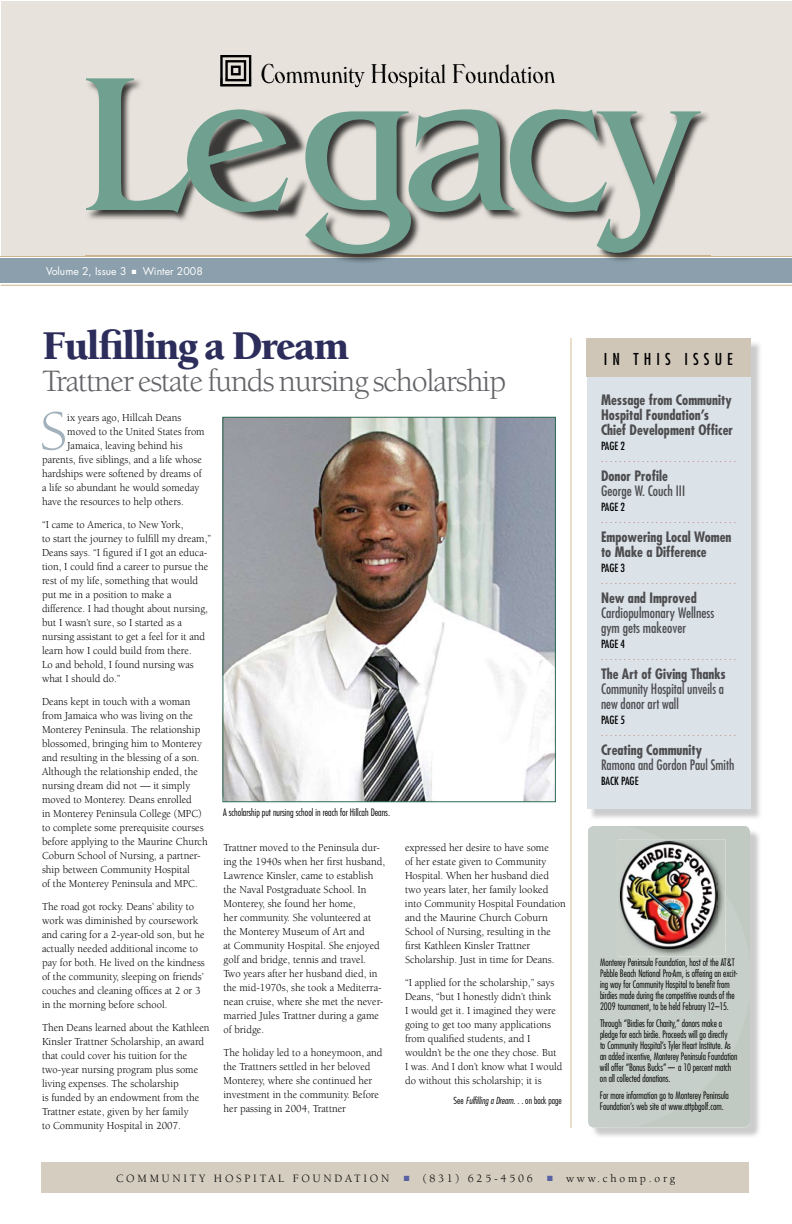
<style>
.page{position:relative;width:792px;height:1224px;background:#fff}
.page>*{position:absolute;margin:0;border:0;box-sizing:border-box;transform-origin:0 0}
.t1{font:200px "Benguiat";letter-spacing:-.06em;color:#6fa090}
.t2{font:57.6px "Berkeley";color:#a2b1bb}
.t3{font:900 42px "Berkeley";letter-spacing:-.04em;color:#2c2d5b}
.t4{font:32px "Berkeley";letter-spacing:-.04em;color:#636467}
.t5{font:28.3px "Windsor Lgt Cnd";color:#000}
.t6{font:condensed 16px "Futura";letter-spacing:.32em;color:#000}
.t7{font:700 condensed 14px/15px "Futura";color:#4d4d4f}
.t8{font:condensed 14px/15px "Futura";color:#4d4d4f}
.t9{font:11.5px "Berkeley";letter-spacing:.24em;color:#000}
.t10{font:11px/14px "Berkeley";color:#000;scale:.96 1}
.t11{font:300 condensed 11px "Futura";color:#c18276}
.t12{font:condensed 11px "Futura";color:#000}
.t13{font:10.5px "Futura";color:#fff}
.t14{font:300 condensed 10px/11px "Futura";color:#000;scale:.95 1}
.t15{font:300 condensed 10px "Futura";color:#000}
.t16{font:italic 300 condensed 9.5px "Futura";color:#000}
.s1{font-style:normal}
.s2{color:#5962a3}
</style>
<div class="page">
<img style="left:592px;top:831px;width:167px;height:305px">
<div style="left:588px;top:826px;width:162px;height:301px;background:#c6cfc9"></div>
<div style="left:1px;top:1px;width:791px;height:255px;background:#e7e2db"></div>
<div style="left:41px;top:1163px;width:708px;height:30px;background:#d5cdc0"></div>
<svg style="left:220px;top:55px;width:31px;height:23px"></svg>
<img style="left:589px;top:343px;width:171px;height:475px">
<div style="left:587px;top:339px;width:164px;height:469px;background:#dbe2e8"></div>
<div style="left:586px;top:338px;width:165px;height:39px;background:#d0c6b8"></div>
<hr style="left:571px;top:338px;width:1px;height:790px;background:#d8c391">
<div style="left:0;top:259px;width:792px;height:24px;background:#8b9fac"></div>
<hr style="left:0;top:256px;width:792px;height:1px;background:#cbb28f">
<hr style="left:1px;top:285px;width:791px;height:1px;background:#cbb28f">
<img style="left:86px;top:78px;width:624px;height:185px">
<img style="left:220px;top:78px;width:31px;height:8px">
<img style="left:262px;top:78px;width:281px;height:9px">
<svg style="left:544px;top:78px;width:11px;height:5px"></svg>
<img style="left:225px;top:419px;width:329px;height:381px">
<div style="left:223px;top:417px;width:333px;height:385px;border:1px solid #2c6953"></div>
<img style="left:618px;top:839px;width:108px;height:118px">
<img style="left:620px;top:842px;width:97px;height:106px">
<h3 class="t5" style="left:261px;top:55px;width:296px">Community Hospital Foundation</h3>
<h1 class="t1" style="left:79px;top:34px;width:620px">Legacy</h1>
<p class="t13" style="left:46px;top:264px;width:158px">Volume 2, Issue 3 ■ Winter 2008</p>
<h3 class="t3" style="left:42px;top:323px;width:309px">Fulfilling a Dream</h3>
<h3 class="t4" style="left:42px;top:364px;width:466px">Trattner estate funds nursing scholarship</h3>
<h2 class="t2" style="left:40px;top:401px;width:29px">S</h2>
<p class="t10" style="left:67px;top:411px;width:120px">ix years ago, Hillcah Deans</p>
<p class="t10" style="left:67px;top:425px;width:145px">moved to the United States from</p>
<p class="t10" style="left:67px;top:439px;width:122px">Jamaica, leaving behind his</p>
<p class="t10" style="left:42px;top:453px;width:168px">parents, five siblings, and a life whose</p>
<p class="t10" style="left:42px;top:467px;width:168px">hardships were softened by dreams of</p>
<p class="t10" style="left:42px;top:481px;width:165px">a life so abundant he would someday</p>
<p class="t10" style="left:42px;top:495px;width:149px">have the resources to help others.</p>
<p class="t10" style="left:42px;top:518px;width:178px">“I came to America, to New York,<br>to start the journey to fulfill my dream,” Deans says. “I figured if I got an educa&shy;tion, I could find a career to pursue the rest of my life, something that would put me in a position to make a difference. I had thought about nursing, but I wasn’t sure, so I started as a nursing assistant to get a feel for it and learn how I could build from there.<br>Lo and behold, I found nursing was what I should do.”</p>
<p class="t10" style="left:42px;top:695px;width:174px">Deans kept in touch with a woman from Jamaica who was living on the Monterey Peninsula. The relationship blossomed, bringing him to Monterey and resulting in the blessing of a son.<br>Although the relationship ended, the nursing dream did not — it simply moved to Monterey. Deans enrolled<br>in Monterey Peninsula College (MPC) to complete some prerequisite courses before applying to the Maurine Church Coburn School of Nursing, a partner&shy;ship between Community Hospital<br>of the Monterey Peninsula and MPC.</p>
<p class="t10" style="left:42px;top:900px;width:171px">The road got rocky. Deans’ ability to work was diminished by coursework and caring for a 2-year-old son, but he actually needed additional income to pay for both. He lived on the kindness of the community, sleeping on friends’ couches and cleaning offices at 2 or 3 in the morning before school.</p>
<p class="t10" style="left:42px;top:1021px;width:176px">Then Deans learned about the Kathleen Kinsler Trattner Scholarship, an award that could cover his tuition for the two-year nursing program plus some living expenses. The scholarship<br>is funded by an endowment from the Trattner estate, given by her family<br>to Community Hospital in 2007.</p>
<p class="t15" style="left:223px;top:807px;width:169px">A scholarship put nursing school in reach for Hillcah Deans.</p>
<p class="t10" style="left:224px;top:841px;width:170px">Trattner moved to the Peninsula dur&shy;ing the 1940s when her first husband, Lawrence Kinsler, came to establish the Naval Postgraduate School. In Monterey, she found her home,<br>her community. She volunteered at the Monterey Museum of Art and<br>at Community Hospital. She enjoyed golf and bridge, tennis and travel.<br>Two years after her husband died, in the mid-1970s, she took a Mediterra&shy;nean cruise, where she met the never&shy;married Jules Trattner during a game of bridge.</p>
<p class="t10" style="left:224px;top:1046px;width:167px">The holiday led to a honeymoon, and the Trattners settled in her beloved Monterey, where she continued her investment in the community. Before her passing in 2004, Trattner</p>
<p class="t10" style="left:405px;top:841px;width:169px">expressed her desire to have some<br>of her estate given to Community Hospital. When her husband died two years later, her family looked into Community Hospital Foundation and the Maurine Church Coburn School of Nursing, resulting in the first Kathleen Kinsler Trattner Scholarship. Just in time for Deans.</p>
<p class="t10" style="left:405px;top:976px;width:166px">“I applied for the scholarship,” says Deans, “but I honestly didn’t think<br>I would get it. I imagined they were going to get too many applications from qualified students, and I wouldn’t be the one they chose. But<br>I was. And I don’t know what I would do without this scholarship; it is</p>
<p class="t16" style="left:454px;top:1095px;width:110px"><span class="s1">See</span> Fulfilling a Dream. . . <span class="s1">on back page</span></p>
<h3 class="t6" style="left:604px;top:349px;width:130px">In thIs Issue</h3>
<p class="t7" style="left:601px;top:392px;width:133px">Message from Community<br>Hospital Foundation’s<br>Chief Development Officer</p>
<p class="t12" style="left:601px;top:439px;width:26px">page 2</p>
<p class="t11" style="left:601px;top:452px;width:136px">. . . . . . . . . . . . . . . . . . . . . . . . . . . . . .</p>
<p class="t7" style="left:601px;top:468px;width:68px">Donor Profile</p>
<p class="t8" style="left:601px;top:483px;width:86px">george W. Couch III</p>
<p class="t12" style="left:601px;top:500px;width:26px">page 2</p>
<p class="t11" style="left:601px;top:513px;width:136px">. . . . . . . . . . . . . . . . . . . . . . . . . . . . . .</p>
<p class="t7" style="left:601px;top:529px;width:132px">Empowering Local Women to Make a Difference</p>
<p class="t12" style="left:601px;top:561px;width:26px">page 3</p>
<p class="t11" style="left:601px;top:574px;width:136px">. . . . . . . . . . . . . . . . . . . . . . . . . . . . . .</p>
<p class="t7" style="left:601px;top:590px;width:97px">New and Improved</p>
<p class="t8" style="left:601px;top:605px;width:115px">Cardiopulmonary Wellness gym gets makeover</p>
<p class="t12" style="left:601px;top:637px;width:26px">page 4</p>
<p class="t11" style="left:601px;top:650px;width:136px">. . . . . . . . . . . . . . . . . . . . . . . . . . . . . .</p>
<p class="t7" style="left:601px;top:666px;width:126px">The Art of Giving Thanks</p>
<p class="t8" style="left:601px;top:681px;width:125px">Community hospital unveils a new donor art wall</p>
<p class="t12" style="left:601px;top:713px;width:26px">page 5</p>
<p class="t11" style="left:601px;top:726px;width:136px">. . . . . . . . . . . . . . . . . . . . . . . . . . . . . .</p>
<p class="t7" style="left:601px;top:742px;width:103px">Creating Community</p>
<p class="t8" style="left:601px;top:757px;width:135px">Ramona and gordon paul smith</p>
<p class="t12" style="left:601px;top:774px;width:39px">BaCk page</p>
<p class="t14" style="left:600px;top:957px;width:146px">Monterey Peninsula Foundation, host of the AT&amp;T Pebble Beach National Pro-Am, is offering an excit&shy;ing way for Community Hospital to benefit from birdies made during the competitive rounds of the 2009 tournament, to be held February 12–15.</p>
<p class="t14" style="left:600px;top:1018px;width:146px">Through “Birdies for Charity,” donors make a pledge for each birdie. Proceeds will go directly<br>to Community Hospital’s Tyler Heart Institute. As an added incentive, Monterey Peninsula Foundation will offer “Bonus Bucks”— a 10 percent match on all collected donations.</p>
<p class="t14" style="left:600px;top:1090px;width:137px">For more information go to Monterey Peninsula<br>Foundation’s web site at www.attpbgolf.com.</p>
<p class="t9" style="left:116px;top:1172px;width:560px">COMMUNITY HOSPITAL FOUNDATION <span class="s2">■</span> (831) 625-4506 <span class="s2">■</span> www.chomp.org</p>
</div>
